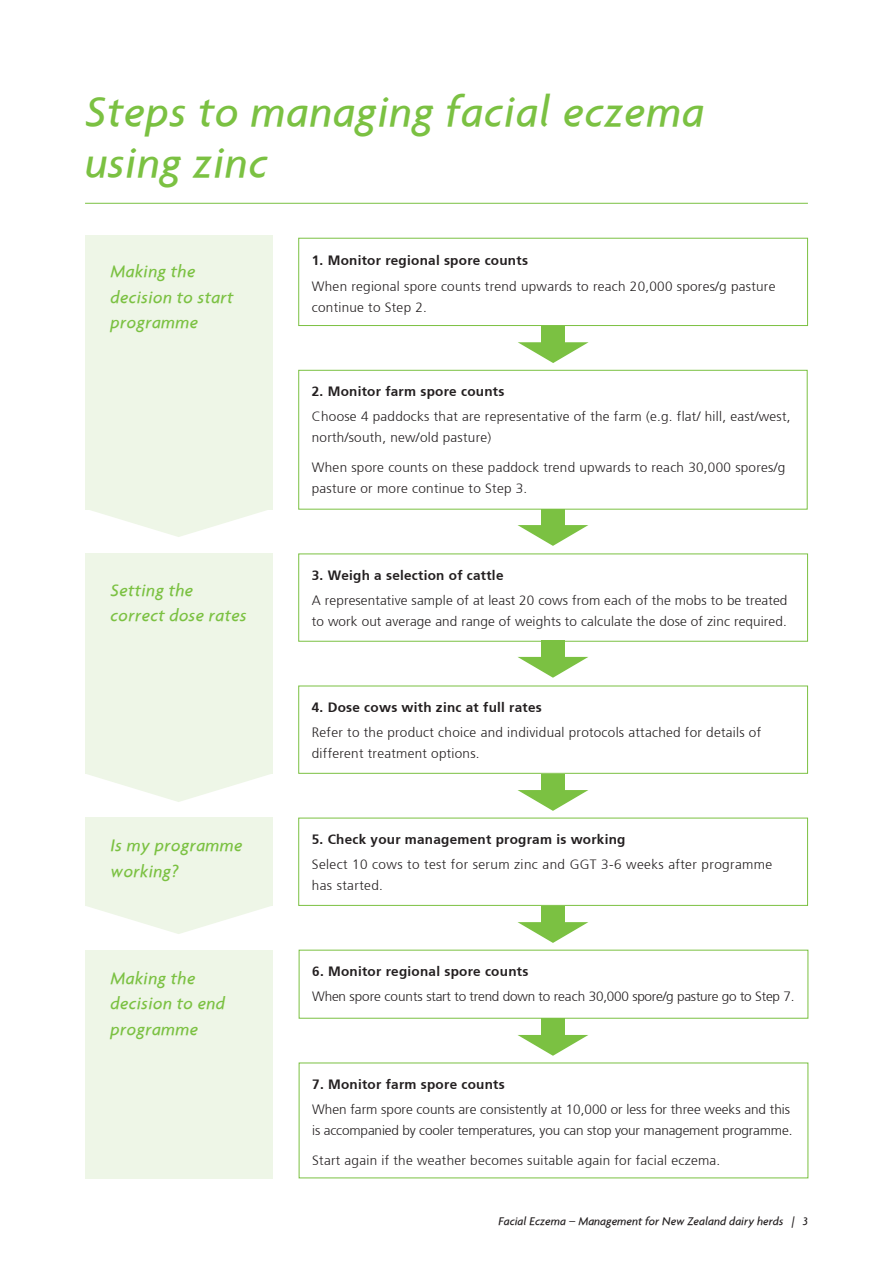
<style>
.page{position:relative;width:893px;height:1263px;background:#fff}
.page>*{position:absolute;margin:0;border:0;box-sizing:border-box;transform-origin:0 0}
.t1{font:italic 500 45px/51px "Agenda";letter-spacing:.02em;color:#7bc142}
.t2{font:italic 500 18px/25.5px "Agenda";letter-spacing:.02em;color:#7bc142}
.t3{font:300 13.5px/21px "Frutiger";letter-spacing:.02em;color:#231f20}
.t4{font:700 13.5px "Frutiger";letter-spacing:.02em;color:#231f20}
.t5{font:300 13.5px/21px "Frutiger";letter-spacing:-.01em;color:#231f20}
.t6{font:300 13.5px "Frutiger";letter-spacing:-.015em;color:#231f20}
.t7{font:italic 500 12px "Agenda";color:#231f20}
</style>
<div class="page">
<hr style="left:85px;top:203px;width:723px;height:1px;background:#7bc142">
<div style="left:85px;top:235px;width:187px;height:274px;background:#eef6e7"></div>
<div style="left:298px;top:238px;width:510px;height:88px;border:1px solid #7bc142"></div>
<div style="left:298px;top:370px;width:509px;height:139px;border:1px solid #7bc142"></div>
<div style="left:298px;top:553px;width:510px;height:89px;border:1px solid #7bc142"></div>
<div style="left:298px;top:686px;width:510px;height:88px;border:1px solid #7bc142"></div>
<div style="left:298px;top:818px;width:510px;height:88px;border:1px solid #7bc142"></div>
<div style="left:85px;top:553px;width:187px;height:221px;background:#eef6e7"></div>
<div style="left:85px;top:818px;width:187px;height:88px;background:#eef6e7"></div>
<div style="left:85px;top:950px;width:187px;height:228px;background:#eef6e7"></div>
<svg style="left:87px;top:906px;width:183px;height:28px"></svg>
<svg style="left:88px;top:774px;width:182px;height:28px"></svg>
<svg style="left:85px;top:509px;width:187px;height:28px"></svg>
<svg style="left:518px;top:342px;width:71px;height:21px"></svg>
<div style="left:541px;top:326px;width:24px;height:27px;background:#7bc142"></div>
<svg style="left:517px;top:525px;width:71px;height:21px"></svg>
<div style="left:541px;top:509px;width:24px;height:26px;background:#7bc142"></div>
<svg style="left:518px;top:657px;width:70px;height:21px"></svg>
<div style="left:541px;top:640px;width:24px;height:27px;background:#7bc142"></div>
<svg style="left:517px;top:790px;width:71px;height:21px"></svg>
<div style="left:541px;top:774px;width:24px;height:26px;background:#7bc142"></div>
<svg style="left:517px;top:922px;width:71px;height:21px"></svg>
<div style="left:541px;top:906px;width:24px;height:26px;background:#7bc142"></div>
<svg style="left:518px;top:1035px;width:70px;height:21px"></svg>
<div style="left:541px;top:1018px;width:24px;height:27px;background:#7bc142"></div>
<h1 class="t1" style="left:85px;top:86px;width:621px">Steps to managing facial eczema using zinc</h1>
<h2 class="t2" style="left:111px;top:259px;width:125px">Making the decision to start programme</h2>
<h2 class="t2" style="left:111px;top:577px;width:138px">Setting the correct dose rates</h2>
<h2 class="t2" style="left:111px;top:833px;width:133px">Is my programme working?</h2>
<h2 class="t2" style="left:111px;top:965px;width:116px">Making the decision to end programme</h2>
<p class="t4" style="left:312px;top:253px;width:218px">1. Monitor regional spore counts</p>
<p class="t3" style="left:312px;top:276px;width:465px">When regional spore counts trend upwards to reach 20,000 spores/g pasture continue to Step 2.</p>
<p class="t4" style="left:312px;top:383px;width:194px">2. Monitor farm spore counts</p>
<p class="t3" style="left:312px;top:406px;width:480px">Choose 4 paddocks that are representative of the farm (e.g. flat/ hill, east/west, north/south, new/old pasture)</p>
<p class="t3" style="left:312px;top:457px;width:475px">When spore counts on these paddock trend upwards to reach 30,000 spores/g pasture or more continue to Step 3.</p>
<p class="t4" style="left:312px;top:567px;width:193px">3. Weigh a selection of cattle</p>
<p class="t3" style="left:312px;top:590px;width:477px">A representative sample of at least 20 cows from each of the mobs to be treated to work out average and range of weights to calculate the dose of zinc required.</p>
<p class="t4" style="left:312px;top:699px;width:231px">4. Dose cows with zinc at full rates</p>
<p class="t3" style="left:312px;top:722px;width:451px">Refer to the product choice and individual protocols attached for details of different treatment options.</p>
<p class="t4" style="left:312px;top:831px;width:315px">5. Check your management program is working</p>
<p class="t3" style="left:312px;top:854px;width:462px">Select 10 cows to test for serum zinc and GGT 3-6 weeks after programme has started.</p>
<p class="t4" style="left:312px;top:963px;width:218px">6. Monitor regional spore counts</p>
<p class="t6" style="left:312px;top:989px;width:484px">When spore counts start to trend down to reach 30,000 spore/g pasture go to Step 7.</p>
<p class="t4" style="left:312px;top:1076px;width:194px">7. Monitor farm spore counts</p>
<p class="t5" style="left:312px;top:1099px;width:482px">When farm spore counts are consistently at 10,000 or less for three weeks and this is accompanied by cooler temperatures, you can stop your management programme.</p>
<p class="t3" style="left:312px;top:1149px;width:410px">Start again if the weather becomes suitable again for facial eczema.</p>
<p class="t7" style="left:499px;top:1213px;width:311px">Facial Eczema – Management for New Zealand dairy herds | 3</p>
</div>
